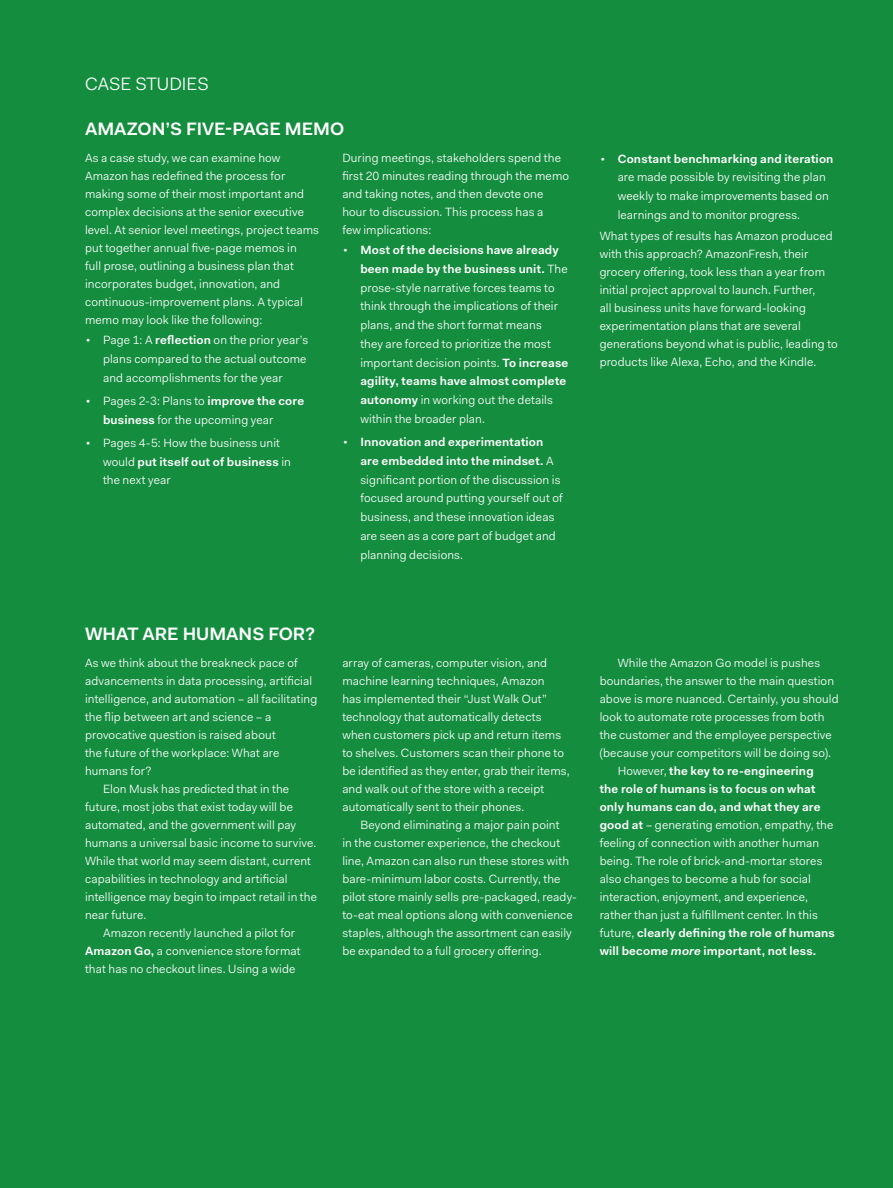
<style>
.page{position:relative;width:893px;height:1188px;background:#148d3f}
.page>*{position:absolute;margin:0;border:0;box-sizing:border-box;transform-origin:0 0}
.Heading2_White{font:600 18px "Fakt Pro";color:#fff}
.CaseStudy_White{font:18px "Fakt Pro Blond";color:#fff}
.Body_Text_8on12_Whit{font:12px/18px "Fakt Pro Blond";letter-spacing:.01em;color:#fff}
.FirstPara_8on12_Whit{font:12px/18px "Fakt Pro Blond";letter-spacing:.01em;color:#fff}
.s1{font-family:"Slate Pro"}
.s2{font-family:"Fakt Pro";font-weight:600}
.s3{font-family:"Fakt Pro";font-weight:600;font-style:italic}
</style>
<div class="page">
<p class="CaseStudy_White" style="left:85px;top:72px;width:125px">CASE STUDIES</p>
<p class="Heading2_White" style="left:85px;top:117px;width:261px">AMAZON’S FIVE-PAGE MEMO</p>
<p class="FirstPara_8on12_Whit" style="left:85px;top:149px;width:235px">As a case study, we can examine how Amazon has redefined the process for making some of their most important and complex decisions at the senior executive level. At senior level meetings, project teams put together annual five-page memos in<br>full prose, outlining a business plan that incorporates budget, innovation, and continuous-improvement plans. A typical memo may look like the following:</p>
<p class="Body_Text_8on12_Whit" style="left:103px;top:331px;width:207px;line-height:18.8px;text-indent:-18px"><span class="s1">•</span> Page 1: A <span class="s2">reflection</span> on the prior year’s plans compared to the actual outcome and accomplishments for the year</p>
<p class="Body_Text_8on12_Whit" style="left:103px;top:391px;width:203px;line-height:18.8px;text-indent:-18px"><span class="s1">•</span> Pages 2-3: Plans to <span class="s2">improve the core business</span> for the upcoming year</p>
<p class="Body_Text_8on12_Whit" style="left:103px;top:433px;width:189px;line-height:18.8px;text-indent:-18px"><span class="s1">•</span> Pages 4-5: How the business unit would <span class="s2">put itself out of business</span> in the next year</p>
<p class="FirstPara_8on12_Whit" style="left:342px;top:149px;width:228px">During meetings, stakeholders spend the first 20 minutes reading through the memo and taking notes, and then devote one hour to discussion. This process has a<br>few implications:</p>
<p class="Body_Text_8on12_Whit" style="left:360px;top:241px;width:209px;line-height:18.8px;text-indent:-18px"><span class="s1">•</span> <span class="s2">Most of the decisions have already been made by the business unit.</span> The prose-style narrative forces teams to think through the implications of their plans, and the short format means<br>they are forced to prioritize the most important decision points. <span class="s2">To increase agility, teams have almost complete autonomy</span> in working out the details within the broader plan.</p>
<p class="Body_Text_8on12_Whit" style="left:360px;top:433px;width:204px;line-height:18.8px;text-indent:-18px"><span class="s1">•</span> <span class="s2">Innovation and experimentation are embedded into the mindset.</span> A significant portion of the discussion is focused around putting yourself out of business, and these innovation ideas are seen as a core part of budget and planning decisions.</p>
<p class="Body_Text_8on12_Whit" style="left:618px;top:149px;width:217px;line-height:18.8px;text-indent:-18px"><span class="s1">•</span> <span class="s2">Constant benchmarking and iteration </span>are made possible by revisiting the plan weekly to make improvements based on learnings and to monitor progress.</p>
<p class="FirstPara_8on12_Whit" style="left:600px;top:227px;width:240px">What types of results has Amazon produced with this approach? AmazonFresh, their grocery offering, took less than a year from initial project approval to launch. Further,<br>all business units have forward-looking experimentation plans that are several generations beyond what is public, leading to products like Alexa, Echo, and the Kindle.</p>
<p class="Heading2_White" style="left:85px;top:621px;width:231px">WHAT ARE HUMANS FOR?</p>
<p class="FirstPara_8on12_Whit" style="left:85px;top:653px;width:234px">As we think about the breakneck pace of advancements in data processing, artificial intelligence, and automation – all facilitating the flip between art and science – a provocative question is raised about<br>the future of the workplace: What are humans for?</p>
<p class="Body_Text_8on12_Whit" style="left:85px;top:779px;width:233px;text-indent:18px">Elon Musk has predicted that in the future, most jobs that exist today will be automated, and the government will pay humans a universal basic income to survive.<br>While that world may seem distant, current capabilities in technology and artificial intelligence may begin to impact retail in the near future.</p>
<p class="Body_Text_8on12_Whit" style="left:85px;top:923px;width:217px;text-indent:18px">Amazon recently launched a pilot for<br><span class="s2">Amazon Go,</span> a convenience store format that has no checkout lines. Using a wide</p>
<p class="Body_Text_8on12_Whit" style="left:342px;top:653px;width:229px">array of cameras, computer vision, and machine learning techniques, Amazon<br>has implemented their “Just Walk Out” technology that automatically detects when customers pick up and return items to shelves. Customers scan their phone to be identified as they enter, grab their items, and walk out of the store with a receipt automatically sent to their phones.</p>
<p class="Body_Text_8on12_Whit" style="left:342px;top:815px;width:236px;text-indent:18px">Beyond eliminating a major pain point<br>in the customer experience, the checkout line, Amazon can also run these stores with bare-minimum labor costs. Currently, the pilot store mainly sells pre-packaged, ready&shy;to-eat meal options along with convenience staples, although the assortment can easily be expanded to a full grocery offering.</p>
<p class="Body_Text_8on12_Whit" style="left:600px;top:653px;width:240px;text-indent:18px">While the Amazon Go model is pushes boundaries, the answer to the main question above is more nuanced. Certainly, you should look to automate rote processes from both the customer and the employee perspective (because your competitors will be doing so).</p>
<p class="Body_Text_8on12_Whit" style="left:600px;top:761px;width:237px;text-indent:18px">However, <span class="s2">the key to re-engineering the role of humans is to focus on what only humans can do, and what they are good at</span> – generating emotion, empathy, the feeling of connection with another human being. The role of brick-and-mortar stores also changes to become a hub for social interaction, enjoyment, and experience, rather than just a fulfillment center. In this future, <span class="s2">clearly defining the role of humans will become</span> <span class="s3">more</span> <span class="s2">important, not less.</span></p>
</div>
